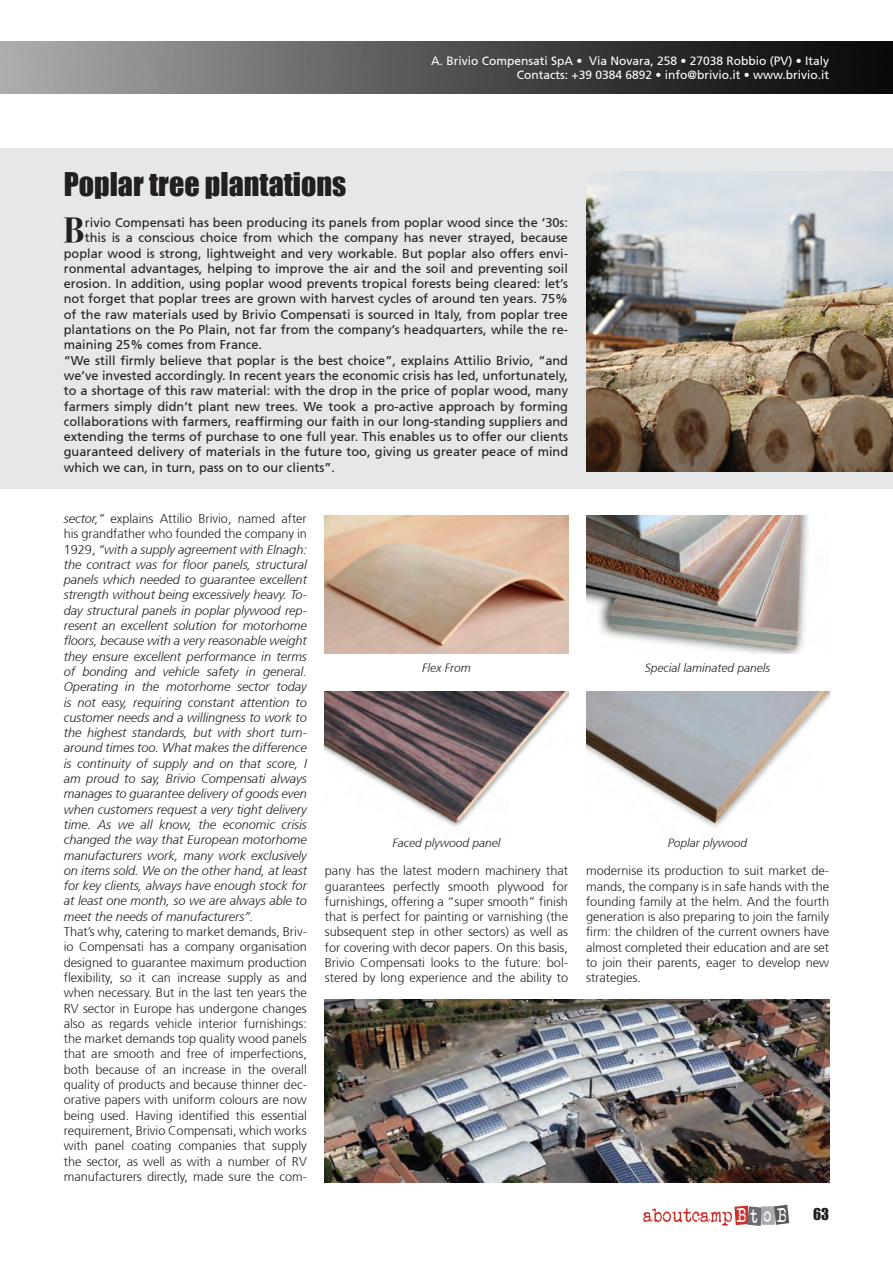
<style>
.page{position:relative;width:893px;height:1263px;background:#fff}
.page>*{position:absolute;margin:0;border:0;box-sizing:border-box;transform-origin:0 0}
.t1{font:700 34.8px "Bodoni Svty Two ITCTT";color:#231f20}
.t2{font:30px "Impact";color:#231f20}
.t3{font:19.95px "Veteran Typewriter";color:#fff;scale:.82 1}
.t4{font:15px "Impact";color:#231f20}
.t5{font:300 12.75px/15.3px "Frutiger 45";color:#231f20;text-align:justify}
.t6{font:12.75px/15.3px "Frutiger 55 Roman";color:#231f20;text-align:justify}
.t7{font:italic 300 12.75px/15.3px "Frutiger 46";color:#231f20;text-align:justify}
.t8{font:12px/14.4px "Frutiger 55 Roman";color:#fff;text-align:right}
.t9{font:italic 300 12px "Frutiger 46";color:#231f20}
.s1{font-family:"Frutiger 45";font-style:normal}
</style>
<div class="page">
<div style="left:761px;top:1206px;width:14px;height:19px;background:#a8a9ad"></div>
<svg style="left:774px;top:1205px;width:15px;height:20px"></svg>
<svg style="left:643px;top:1205px;width:119px;height:21px"></svg>
<img style="left:0;top:42px;width:893px;height:51px">
<div style="left:0;top:149px;width:893px;height:340px;background:#e6e7e9"></div>
<img style="left:586px;top:172px;width:307px;height:300px">
<img style="left:325px;top:515px;width:243px;height:138px">
<img style="left:325px;top:691px;width:243px;height:135px">
<img style="left:586px;top:515px;width:223px;height:138px">
<img style="left:586px;top:691px;width:243px;height:136px">
<img style="left:325px;top:999px;width:504px;height:183px">
<p class="t2" style="left:64px;top:161px;width:284px">Poplar tree plantations</p>
<p class="t8" style="left:431px;top:53px;width:399px">A. Brivio Compensati SpA • Via Novara, 258 • 27038 Robbio (PV) • Italy<br>Contacts: +39 0384 6892 • info@brivio.it • www.brivio.it</p>
<p class="t1" style="left:63px;top:202px;width:23px">B</p>
<p class="t6" style="left:85px;top:215px;width:485px">rivio Compensati has been producing its panels from poplar wood since the ‘30s:</p>
<p class="t6" style="left:85px;top:230px;width:485px">this is a conscious choice from which the company has never strayed, because</p>
<p class="t6" style="left:64px;top:245px;width:506px">poplar wood is strong, lightweight and very workable. But poplar also offers envi-</p>
<p class="t6" style="left:64px;top:261px;width:506px">ronmental advantages, helping to improve the air and the soil and preventing soil</p>
<p class="t6" style="left:64px;top:276px;width:506px">erosion. In addition, using poplar wood prevents tropical forests being cleared: let’s</p>
<p class="t6" style="left:64px;top:291px;width:506px">not forget that poplar trees are grown with harvest cycles of around ten years. 75%</p>
<p class="t6" style="left:64px;top:307px;width:506px">of the raw materials used by Brivio Compensati is sourced in Italy, from poplar tree</p>
<p class="t6" style="left:64px;top:322px;width:506px">plantations on the Po Plain, not far from the company’s headquarters, while the re-</p>
<p class="t6" style="left:64px;top:337px;width:200px">maining 25% comes from France.</p>
<p class="t6" style="left:64px;top:353px;width:506px">“We still firmly believe that poplar is the best choice”, explains Attilio Brivio, “and we’ve invested accordingly. In recent years the economic crisis has led, unfortunately, to a shortage of this raw material: with the drop in the price of poplar wood, many farmers simply didn’t plant new trees. We took a pro-active approach by forming collaborations with farmers, reaffirming our faith in our long-standing suppliers and extending the terms of purchase to one full year. This enables us to offer our clients guaranteed delivery of materials in the future too, giving us greater peace of mind which we can, in turn, pass on to our clients”.</p>
<p class="t7" style="left:64px;top:511px;width:245px">sector,” <span class="s1">explains Attilio Brivio, named after his grandfather who founded the company in 1929,</span> “with a supply agreement with Elnagh: the contract was for floor panels, structural panels which needed to guarantee excellent strength without being excessively heavy. To&shy;day structural panels in poplar plywood rep&shy;resent an excellent solution for motorhome floors, because with a very reasonable weight they ensure excellent performance in terms of bonding and vehicle safety in general.<br>Operating in the motorhome sector today is not easy, requiring constant attention to customer needs and a willingness to work to the highest standards, but with short turn&shy;around times too. What makes the difference is continuity of supply and on that score, I am proud to say, Brivio Compensati always manages to guarantee delivery of goods even when customers request a very tight delivery time. As we all know, the economic crisis changed the way that European motorhome manufacturers work, many work exclusively on items sold. We on the other hand, at least for key clients, always have enough stock for at least one month, so we are always able to meet the needs of manufacturers”.</p>
<p class="t5" style="left:64px;top:924px;width:245px">That’s why, catering to market demands, Briv&shy;io Compensati has a company organisation designed to guarantee maximum production flexibility, so it can increase supply as and when necessary. But in the last ten years the RV sector in Europe has undergone changes also as regards vehicle interior furnishings: the market demands top quality wood panels that are smooth and free of imperfections, both because of an increase in the overall quality of products and because thinner dec&shy;orative papers with uniform colours are now being used. Having identified this essential requirement, Brivio Compensati, which works with panel coating companies that supply the sector, as well as with a number of RV manufacturers directly, made sure the com-</p>
<p class="t9" style="left:422px;top:661px;width:50px">Flex From</p>
<p class="t9" style="left:645px;top:661px;width:127px">Special laminated panels</p>
<p class="t9" style="left:392px;top:836px;width:110px">Faced plywood panel</p>
<p class="t9" style="left:668px;top:836px;width:81px">Poplar plywood</p>
<p class="t5" style="left:325px;top:863px;width:245px">pany has the latest modern machinery that guarantees perfectly smooth plywood for furnishings, offering a “super smooth” finish that is perfect for painting or varnishing (the subsequent step in other sectors) as well as for covering with decor papers. On this basis, Brivio Compensati looks to the future: bol&shy;stered by long experience and the ability to</p>
<p class="t5" style="left:586px;top:863px;width:245px">modernise its production to suit market de&shy;mands, the company is in safe hands with the founding family at the helm. And the fourth generation is also preparing to join the family firm: the children of the current owners have almost completed their education and are set to join their parents, eager to develop new strategies.</p>
<h3 class="t3" style="left:737px;top:1206px;width:63px">BtoB</h3>
<p class="t4" style="left:813px;top:1202px;width:18px">63</p>
</div>
